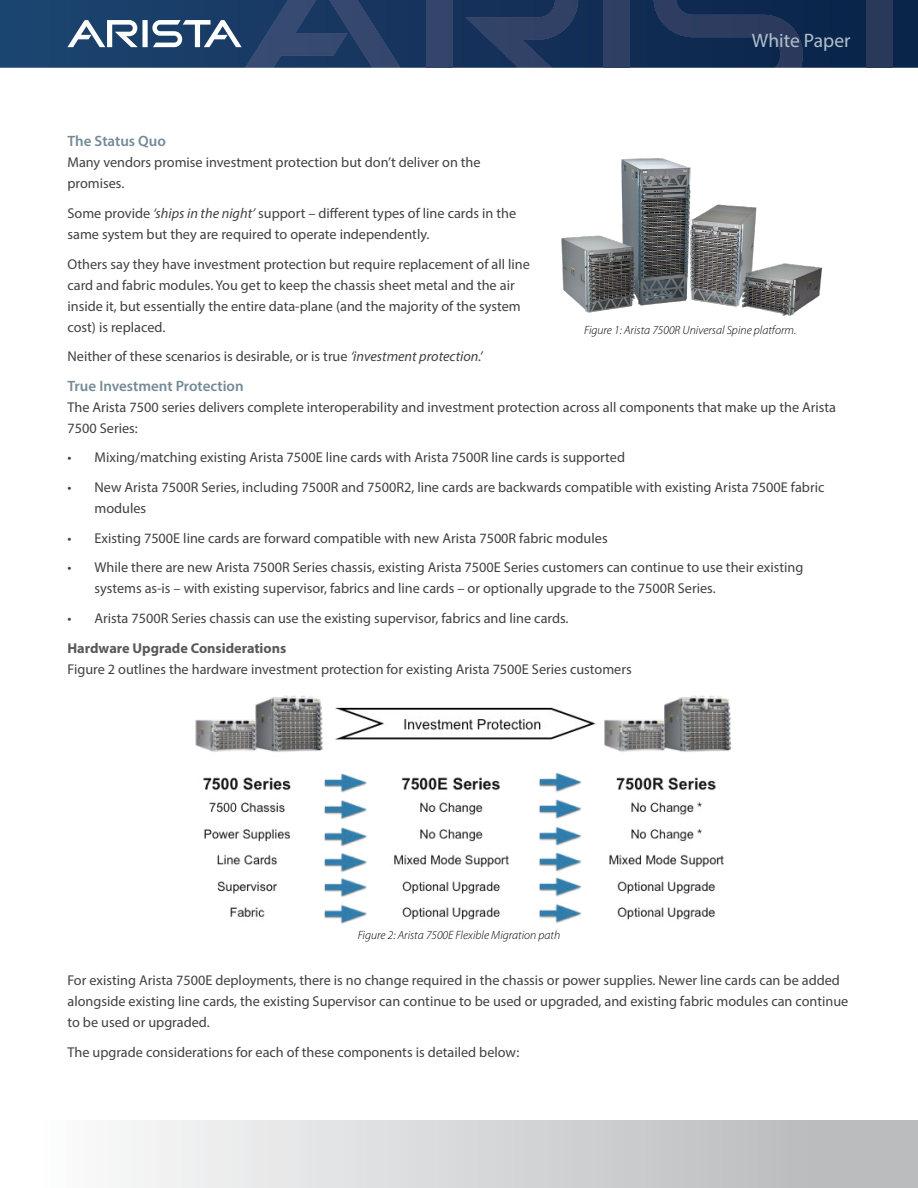
<style>
.page{position:relative;width:918px;height:1188px;background:#fff}
.page>*{position:absolute;margin:0;border:0;box-sizing:border-box;transform-origin:0 0}
.t1{font:19.5px "Myriad Pro";color:#b1c0c9}
.t2{font:600 15px "Myriad Pro";color:#748a96}
.t3{font:14.25px/21px "Myriad Pro";color:#414042}
.t4{font:700 14.25px "Myriad Pro";color:#58595b}
.t5{font:italic 300 12px "Myriad Pro";color:#000}
.s1{font-style:italic}
</style>
<div class="page">
<svg style="left:0;top:0;width:918px;height:68px;background:#13325a"></svg>
<div style="left:426px;top:0;width:26px;height:68px;background:#34446a"></div>
<svg style="left:465px;top:0;width:113px;height:68px;background:#22385f"></svg>
<svg style="left:67px;top:0;width:333px;height:68px;background:#334f75"></svg>
<div style="left:604px;top:0;width:26px;height:68px;background:#2f3f63"></div>
<svg style="left:654px;top:0;width:149px;height:68px;background:#1a3156"></svg>
<div style="left:867px;top:0;width:26px;height:68px;background:#2a385a"></div>
<div style="left:0;top:1120px;width:918px;height:68px;background:linear-gradient(to right,#fff,#b3b5b7)"></div>
<img style="left:195px;top:696px;width:537px;height:228px">
<img style="left:561px;top:158px;width:262px;height:158px">
<h1 class="t1" style="left:752px;top:29px;width:100px">White Paper</h1>
<p class="t2" style="left:68px;top:132px;width:100px">The Status Quo</p>
<p class="t3" style="left:68px;top:152px;width:415px">Many vendors promise investment protection but don’t deliver on the promises.</p>
<p class="t3" style="left:68px;top:202px;width:450px">Some provide <span class="s1">‘ships in the night’</span> support – different types of line cards in the same system but they are required to operate independently.</p>
<p class="t3" style="left:68px;top:253px;width:464px">Others say they have investment protection but require replacement of all line card and fabric modules. You get to keep the chassis sheet metal and the air inside it, but essentially the entire data-plane (and the majority of the system cost) is replaced.</p>
<p class="t3" style="left:68px;top:346px;width:417px">Neither of these scenarios is desirable, or is true <span class="s1">‘investment protection.’</span></p>
<p class="t2" style="left:68px;top:376px;width:178px">True Investment Protection</p>
<p class="t3" style="left:68px;top:396px;width:770px">The Arista 7500 series delivers complete interoperability and investment protection across all components that make up the Arista<br>7500 Series:</p>
<p class="t3" style="left:68px;top:447px;width:559px">• Mixing/matching existing Arista 7500E line cards with Arista 7500R line cards is supported</p>
<p class="t3" style="left:95px;top:477px;width:731px;text-indent:-27px">• New Arista 7500R Series, including 7500R and 7500R2, line cards are backwards compatible with existing Arista 7500E fabric modules</p>
<p class="t3" style="left:68px;top:527px;width:542px">• Existing 7500E line cards are forward compatible with new Arista 7500R fabric modules</p>
<p class="t3" style="left:95px;top:557px;width:710px;text-indent:-27px">• While there are new Arista 7500R Series chassis, existing Arista 7500E Series customers can continue to use their existing systems as-is – with existing supervisor, fabrics and line cards – or optionally upgrade to the 7500R Series.</p>
<p class="t3" style="left:68px;top:608px;width:503px">• Arista 7500R Series chassis can use the existing supervisor, fabrics and line cards.</p>
<p class="t4" style="left:68px;top:639px;width:220px">Hardware Upgrade Considerations</p>
<p class="t3" style="left:68px;top:658px;width:566px">Figure 2 outlines the hardware investment protection for existing Arista 7500E Series customers</p>
<p class="t5" style="left:584px;top:323px;width:214px">Figure 1: Arista 7500R Universal Spine platform.</p>
<p class="t5" style="left:358px;top:929px;width:204px">Figure 2: Arista 7500E Flexible Migration path</p>
<p class="t3" style="left:68px;top:969px;width:782px">For existing Arista 7500E deployments, there is no change required in the chassis or power supplies. Newer line cards can be added alongside existing line cards, the existing Supervisor can continue to be used or upgraded, and existing fabric modules can continue to be used or upgraded.</p>
<p class="t3" style="left:68px;top:1041px;width:453px">The upgrade considerations for each of these components is detailed below:</p>
</div>
